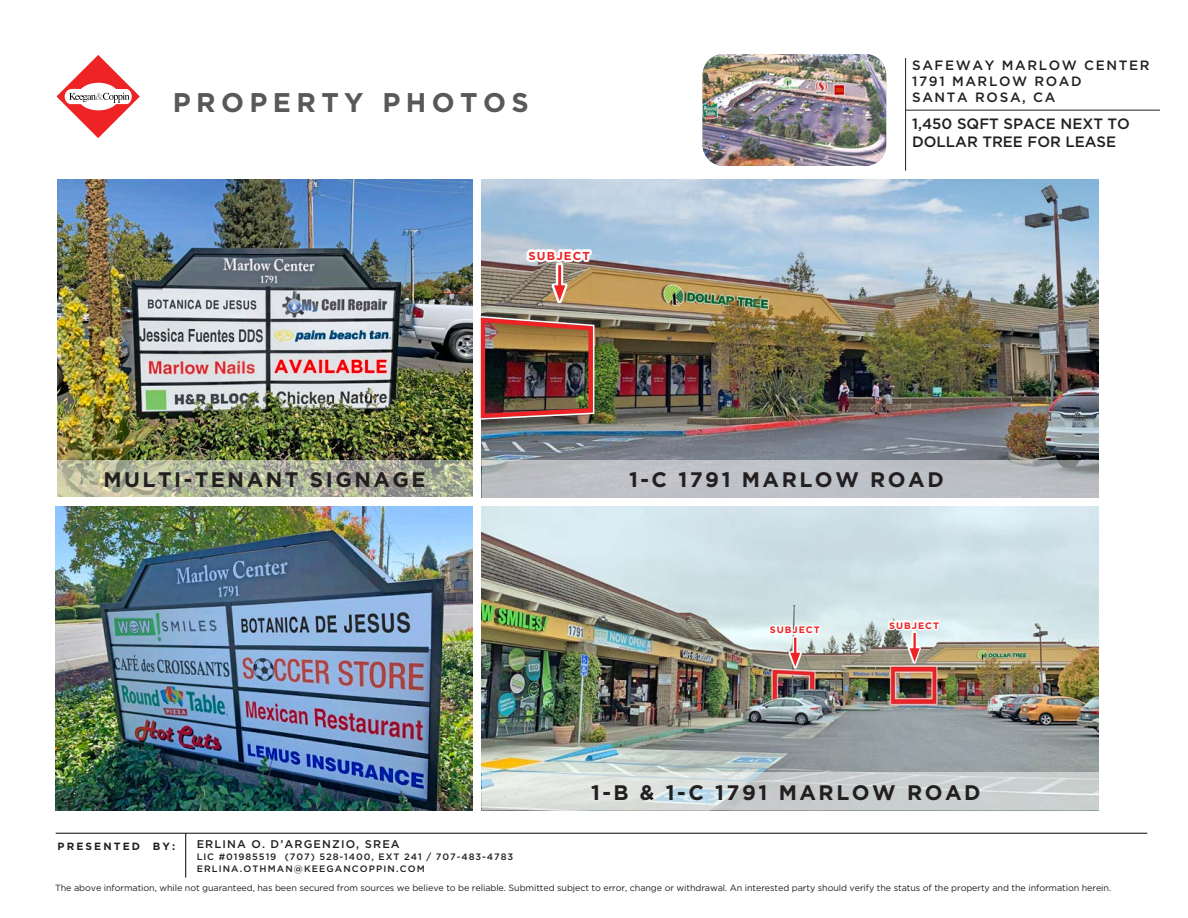
<style>
.page{position:relative;width:1188px;height:918px;background:#fff}
.page>*{position:absolute;margin:0;border:0;box-sizing:border-box;transform-origin:0 0}
.page_title{font:700 27px "Gotham";letter-spacing:.2em;color:#57585a}
.address_-_rt_top{font:700 21px "Gotham";letter-spacing:.12em;color:#231f20}
.t1{font:500 15px/18px "Gotham";color:#231f20}
.t2{font:500 13.5px/16.2px "Gotham";letter-spacing:.12em;color:#231f20}
.t3{font:700 11.55px "Gotham";letter-spacing:.1em;color:#ee2326}
.t4{font:500 11.1px "Gotham";letter-spacing:.1em;color:#231f20}
.t5{font:700 10.5px "Gotham";letter-spacing:.2em;color:#231f20}
.t6{font:500 9.3px/12px "Gotham";letter-spacing:.1em;color:#231f20}
.t7{font:700 9.3px "Gotham";letter-spacing:.1em;color:#ee2326}
.t8{font:9px "Gotham";letter-spacing:-.01em;color:#231f20}
</style>
<div class="page">
<img style="left:482px;top:507px;width:617px;height:265px">
<img style="left:58px;top:180px;width:414px;height:280px">
<img style="left:56px;top:507px;width:416px;height:303px">
<img style="left:482px;top:180px;width:617px;height:280px">
<svg style="left:482px;top:460px;width:617px;height:37px;background:#bbbec3"></svg>
<svg style="left:482px;top:772px;width:617px;height:38px;background:#d1d6d6"></svg>
<svg style="left:57px;top:460px;width:416px;height:37px;background:#afb399"></svg>
<img style="left:480px;top:315px;width:115px;height:106px">
<svg style="left:888px;top:621px;width:53px;height:43px"></svg>
<hr style="left:913px;top:633px;width:3px;height:20px;background:#ee2326">
<svg style="left:910px;top:648px;width:10px;height:14px"></svg>
<svg style="left:768px;top:625px;width:53px;height:43px"></svg>
<svg style="left:790px;top:638px;width:10px;height:29px"></svg>
<svg style="left:527px;top:249px;width:65px;height:54px"></svg>
<hr style="left:558px;top:265px;width:3px;height:26px;background:#ee2326">
<svg style="left:554px;top:285px;width:11px;height:16px"></svg>
<img style="left:703px;top:54px;width:183px;height:112px">
<hr style="left:906px;top:110px;width:254px;height:1px;background:#231f20">
<hr style="left:905px;top:58px;width:1px;height:113px;background:#231f20">
<svg style="left:57px;top:55px;width:83px;height:83px"></svg>
<hr style="left:185px;top:834px;width:1px;height:43px;background:#231f20">
<hr style="left:56px;top:833px;width:1091px;height:1px;background:#231f20">
<p class="page_title" style="left:173px;top:86px;width:357px">PROPERTY PHOTOS</p>
<p class="t3" style="left:528px;top:249px;width:63px">SUBJECT</p>
<h3 class="t2" style="left:912px;top:57px;width:239px">SAFEWAY MARLOW CENTER<br>1791 MARLOW ROAD<br>SANTA ROSA, CA</h3>
<h3 class="t1" style="left:912px;top:114px;width:219px">1,450 SQFT SPACE NEXT TO<br>DOLLAR TREE FOR LEASE</h3>
<p class="address_-_rt_top" style="left:103px;top:468px;width:324px">MULTI-TENANT SIGNAGE</p>
<p class="address_-_rt_top" style="left:629px;top:468px;width:316px">1-C 1791 MARLOW ROAD</p>
<p class="t7" style="left:770px;top:625px;width:51px">SUBJECT</p>
<p class="t7" style="left:889px;top:620px;width:51px">SUBJECT</p>
<p class="address_-_rt_top" style="left:591px;top:781px;width:391px">1-B &amp; 1-C 1791 MARLOW ROAD</p>
<p class="t4" style="left:197px;top:838px;width:205px">ERLINA O. D’ARGENZIO, SREA</p>
<p class="t6" style="left:197px;top:851px;width:318px">LIC #01985519 (707) 528-1400, EXT 241 / 707-483-4783<br>ERLINA.OTHMAN@KEEGANCOPPIN.COM</p>
<p class="t5" style="left:58px;top:840px;width:119px">PRESENTED BY:</p>
<p class="t8" style="left:55px;top:882px;width:1058px">The above information, while not guaranteed, has been secured from sources we believe to be reliable. Submitted subject to error, change or withdrawal. An interested party should verify the status of the property and the information herein.</p>
</div>
